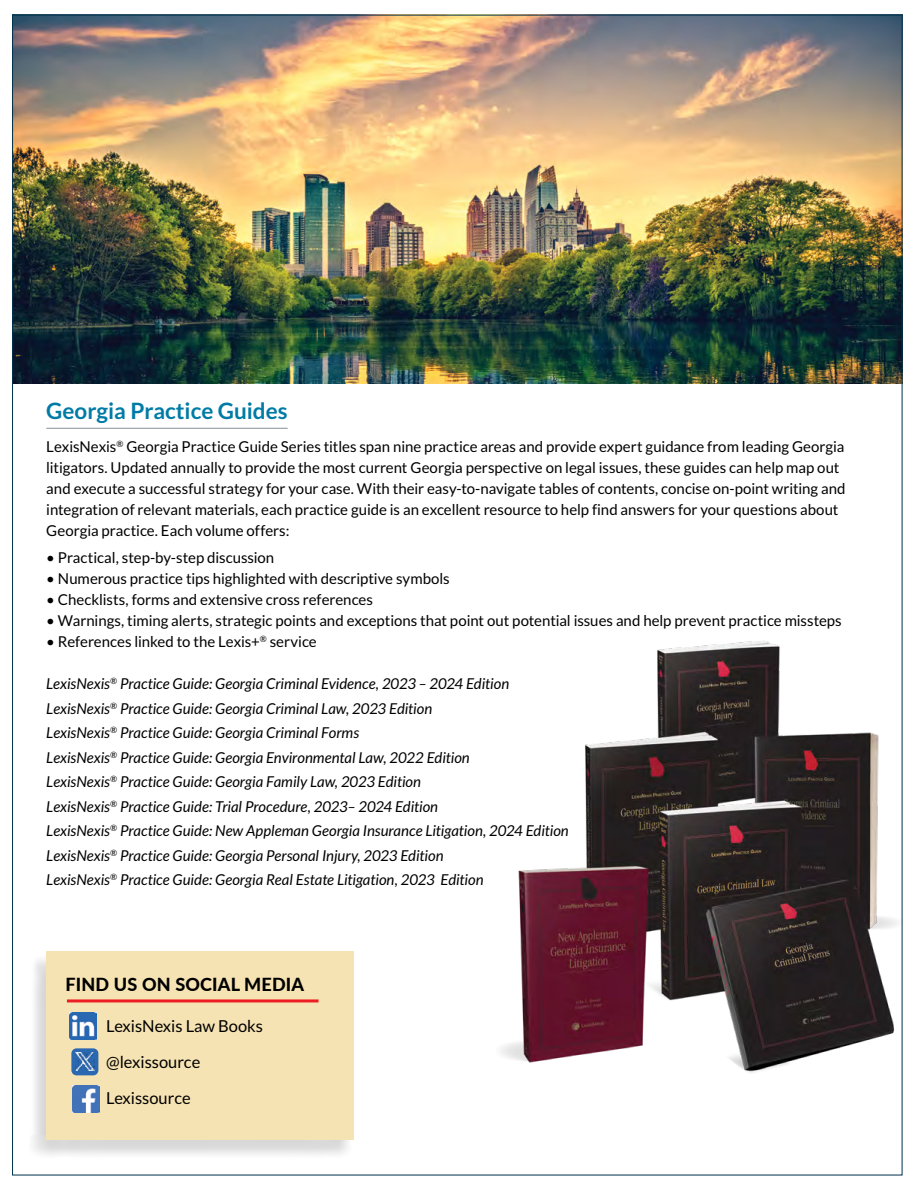
<style>
.page{position:relative;width:918px;height:1188px;background:#fff}
.page>*{position:absolute;margin:0;border:0;box-sizing:border-box;transform-origin:0 0}
.t1{font:700 22.5px "Lato";color:#007ba6}
.t2{font:800 18px "Lato";letter-spacing:.01em;color:#000}
.t3{font:16.5px/35.7px "Lato";color:#000}
.t4{font:15px/21px "Lato";letter-spacing:-.005em;color:#000}
.t5{font:italic 15px/24.5px "Lato";letter-spacing:-.005em;color:#000}
</style>
<div class="page">
<img style="left:14px;top:17px;width:886px;height:366px">
<hr style="left:46px;top:428px;width:242px;height:1px;background:#949ca1">
<img style="left:500px;top:615px;width:403px;height:469px">
<div style="left:29px;top:954px;width:324px;height:205px;background:#000;opacity:.2"></div>
<div style="left:46px;top:951px;width:308px;height:188px;background:#f6e3b3"></div>
<hr style="left:67px;top:999px;width:252px;height:3px;background:#ed1d24">
<img style="left:73px;top:1085px;width:27px;height:27px">
<img style="left:70px;top:1013px;width:27px;height:27px">
<div style="left:71px;top:1048px;width:27px;height:27px;background:#2a68b2;border-radius:5px"></div>
<img style="left:75px;top:1053px;width:19px;height:18px">
<h1 class="t1" style="left:46px;top:398px;width:243px">Georgia Practice Guides</h1>
<p class="t4" style="left:46px;top:436px;width:801px">LexisNexis<sup>®</sup> Georgia Practice Guide Series titles span nine practice areas and provide expert guidance from leading Georgia litigators. Updated annually to provide the most current Georgia perspective on legal issues, these guides can help map out and execute a successful strategy for your case. With their easy-to-navigate tables of contents, concise on-point writing and integration of relevant materials, each practice guide is an excellent resource to help find answers for your questions about Georgia practice. Each volume offers:</p>
<p class="t4" style="left:46px;top:547px;width:229px">• Practical, step-by-step discussion</p>
<p class="t4" style="left:46px;top:568px;width:405px">• Numerous practice tips highlighted with descriptive symbols</p>
<p class="t4" style="left:46px;top:589px;width:328px">• Checklists, forms and extensive cross references</p>
<p class="t4" style="left:46px;top:610px;width:797px">• Warnings, timing alerts, strategic points and exceptions that point out potential issues and help prevent practice missteps</p>
<p class="t4" style="left:46px;top:631px;width:272px">• References linked to the Lexis+<sup>®</sup> service</p>
<p class="t5" style="left:46px;top:672px;width:524px">LexisNexis<sup>®</sup> Practice Guide: Georgia Criminal Evidence, 2023 – 2024 Edition LexisNexis<sup>®</sup> Practice Guide: Georgia Criminal Law, 2023 Edition<br>LexisNexis<sup>®</sup> Practice Guide: Georgia Criminal Forms<br>LexisNexis<sup>®</sup> Practice Guide: Georgia Environmental Law, 2022 Edition<br>LexisNexis<sup>®</sup> Practice Guide: Georgia Family Law, 2023 Edition<br>LexisNexis<sup>®</sup> Practice Guide: Trial Procedure, 2023– 2024 Edition<br>LexisNexis<sup>®</sup> Practice Guide: New Appleman Georgia Insurance Litigation, 2024 Edition LexisNexis<sup>®</sup> Practice Guide: Georgia Personal Injury, 2023 Edition<br>LexisNexis<sup>®</sup> Practice Guide: Georgia Real Estate Litigation, 2023 Edition</p>
<p class="t2" style="left:65px;top:971px;width:240px">FIND US ON SOCIAL MEDIA</p>
<p class="t3" style="left:106px;top:1009px;width:158px">LexisNexis Law Books @lexissource<br>Lexissource</p>
</div>
